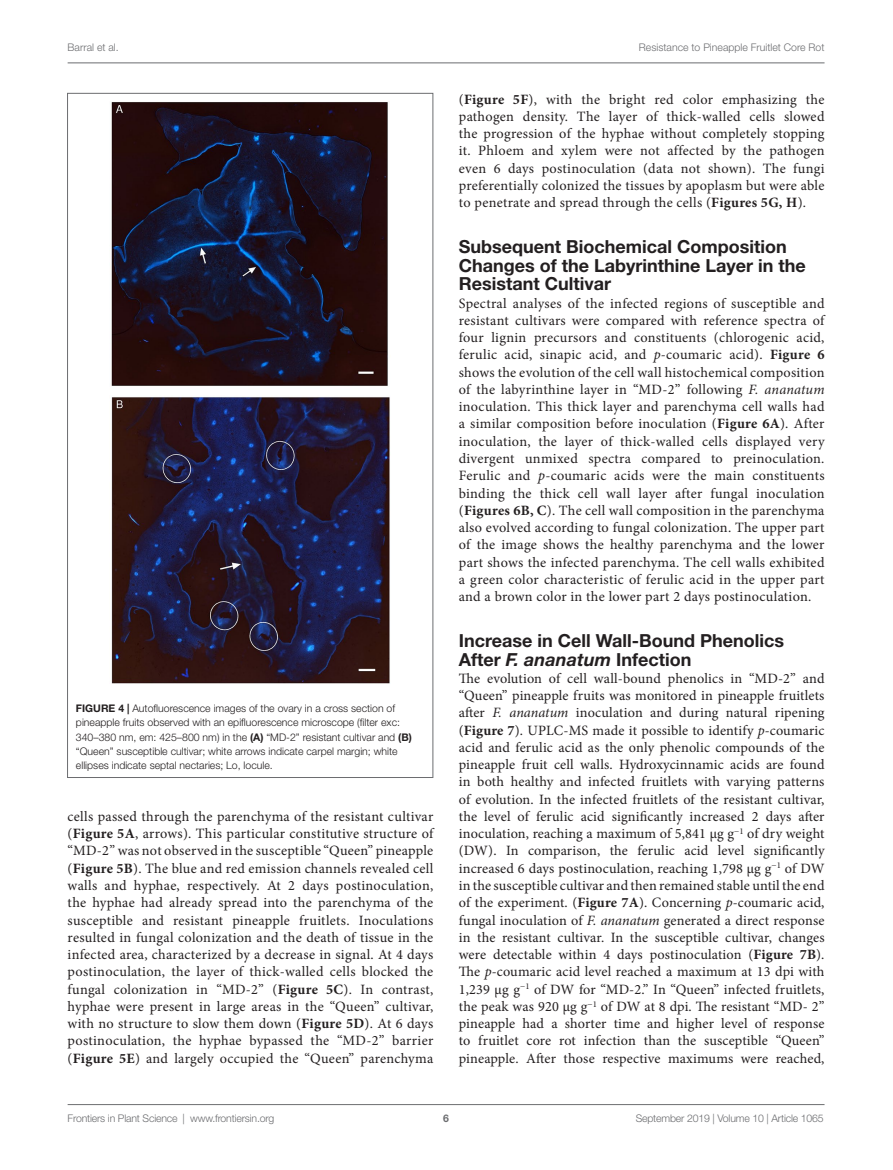
<style>
.page{position:relative;width:893px;height:1170px;background:#fff}
.page>*{position:absolute;margin:0;border:0;box-sizing:border-box;transform-origin:0 0}
._2{font:700 18px/18.8px "Helvetica Neue LT Std";color:#231f20}
.T1{font:14.25px/17.2px "Minion Pro";letter-spacing:.015em;color:#231f20;text-align:justify}
.FC{font:300 10.5px/14.2px "Helvetica Neue LT Std";color:#231f20}
.t1{font:300 10.5px "Helvetica Neue LT Std";letter-spacing:-.015em;color:#6c6d70}
.t2{font:700 10.5px "Helvetica Neue LT Std";color:#6c6d70}
.s1{font-weight:700}
.s2{font-style:italic}
</style>
<div class="page">
<hr style="left:68px;top:63px;width:756px;height:1px;background:#6c6d70">
<hr style="left:68px;top:1104px;width:756px;height:1px;background:#6c6d70">
<img style="left:110px;top:102px;width:280px;height:581px">
<p class="t1" style="left:68px;top:41px;width:53px">Barral et al.</p>
<p class="t1" style="left:639px;top:41px;width:187px">Resistance to Pineapple Fruitlet Core Rot</p>
<p class="FC" style="left:76px;top:701px;width:337px"><span class="s1">FIGURE 4 |</span> Autofluorescence images of the ovary in a cross section of pineapple fruits observed with an epifluorescence microscope (filter exc:<br>340–380 nm, em: 425–800 nm) in the <span class="s1">(A)</span> “MD-2” resistant cultivar and <span class="s1">(B) </span>“Queen” susceptible cultivar; white arrows indicate carpel margin; white ellipses indicate septal nectaries; Lo, locule.</p>
<p class="T1" style="left:68px;top:807px;width:367px">cells passed through the parenchyma of the resistant cultivar (<span class="s1">Figure 5A</span>, arrows). This particular constitutive structure of “MD-2” was not observed in the susceptible “Queen” pineapple (<span class="s1">Figure 5B</span>). The blue and red emission channels revealed cell walls and hyphae, respectively. At 2 days postinoculation, the hyphae had already spread into the parenchyma of the susceptible and resistant pineapple fruitlets. Inoculations resulted in fungal colonization and the death of tissue in the infected area, characterized by a decrease in signal. At 4 days postinoculation, the layer of thick-walled cells blocked the fungal colonization in “MD-2” (<span class="s1">Figure 5C</span>). In contrast, hyphae were present in large areas in the “Queen” cultivar, with no structure to slow them down (<span class="s1">Figure 5D</span>). At 6 days postinoculation, the hyphae bypassed the “MD-2” barrier (<span class="s1">Figure 5E</span>) and largely occupied the “Queen” parenchyma</p>
<p class="T1" style="left:459px;top:90px;width:367px">(<span class="s1">Figure 5F</span>), with the bright red color emphasizing the pathogen density. The layer of thick-walled cells slowed the progression of the hyphae without completely stopping it. Phloem and xylem were not affected by the pathogen even 6 days postinoculation (data not shown). The fungi preferentially colonized the tissues by apoplasm but were able to penetrate and spread through the cells (<span class="s1">Figures 5G, H</span>).</p>
<p class="_2" style="left:459px;top:237px;width:349px">Subsequent Biochemical Composition<br>Changes of the Labyrinthine Layer in the<br>Resistant Cultivar</p>
<p class="T1" style="left:459px;top:294px;width:367px">Spectral analyses of the infected regions of susceptible and resistant cultivars were compared with reference spectra of four lignin precursors and constituents (chlorogenic acid, ferulic acid, sinapic acid, and <span class="s2">p</span>-coumaric acid). <span class="s1">Figure 6 </span>shows the evolution of the cell wall histochemical composition of the labyrinthine layer in “MD-2” following <span class="s2">F. ananatum </span>inoculation. This thick layer and parenchyma cell walls had a similar composition before inoculation (<span class="s1">Figure 6A</span>). After inoculation, the layer of thick-walled cells displayed very divergent unmixed spectra compared to preinoculation.<br>Ferulic and <span class="s2">p</span>-coumaric acids were the main constituents binding the thick cell wall layer after fungal inoculation (<span class="s1">Figures 6B, C</span>). The cell wall composition in the parenchyma also evolved according to fungal colonization. The upper part of the image shows the healthy parenchyma and the lower part shows the infected parenchyma. The cell walls exhibited a green color characteristic of ferulic acid in the upper part and a brown color in the lower part 2 days postinoculation.</p>
<p class="_2" style="left:459px;top:630px;width:327px">Increase in Cell Wall-Bound Phenolics<br>After <span class="s2">F. ananatum</span> Infection</p>
<p class="T1" style="left:459px;top:669px;width:367px">The evolution of cell wall-bound phenolics in “MD-2” and “Queen” pineapple fruits was monitored in pineapple fruitlets after <span class="s2">F. ananatum</span> inoculation and during natural ripening (<span class="s1">Figure 7</span>). UPLC-MS made it possible to identify <span class="s2">p-</span>coumaric acid and ferulic acid as the only phenolic compounds of the pineapple fruit cell walls. Hydroxycinnamic acids are found in both healthy and infected fruitlets with varying patterns of evolution. In the infected fruitlets of the resistant cultivar, the level of ferulic acid significantly increased 2 days after inoculation, reaching a maximum of 5,841 µg g<sup>−1</sup> of dry weight (DW). In comparison, the ferulic acid level significantly increased 6 days postinoculation, reaching 1,798 µg g<sup>−1</sup> of DW in the susceptible cultivar and then remained stable until the end of the experiment. (<span class="s1">Figure 7A</span>). Concerning <span class="s2">p-</span>coumaric acid, fungal inoculation of <span class="s2">F. ananatum</span> generated a direct response in the resistant cultivar. In the susceptible cultivar, changes were detectable within 4 days postinoculation (<span class="s1">Figure 7B</span>).<br>The <span class="s2">p-</span>coumaric acid level reached a maximum at 13 dpi with 1,239 µg g<sup>−1</sup> of DW for “MD-2.” In “Queen” infected fruitlets, the peak was 920 µg g<sup>−1</sup> of DW at 8 dpi. The resistant “MD- 2” pineapple had a shorter time and higher level of response to fruitlet core rot infection than the susceptible “Queen” pineapple. After those respective maximums were reached,</p>
<p class="t1" style="left:68px;top:1111px;width:208px">Frontiers in Plant Science | www.frontiersin.org</p>
<p class="t2" style="left:443px;top:1111px;width:7px">6</p>
<p class="t1" style="left:636px;top:1111px;width:190px">September 2019 | Volume 10 | Article 1065</p>
</div>
